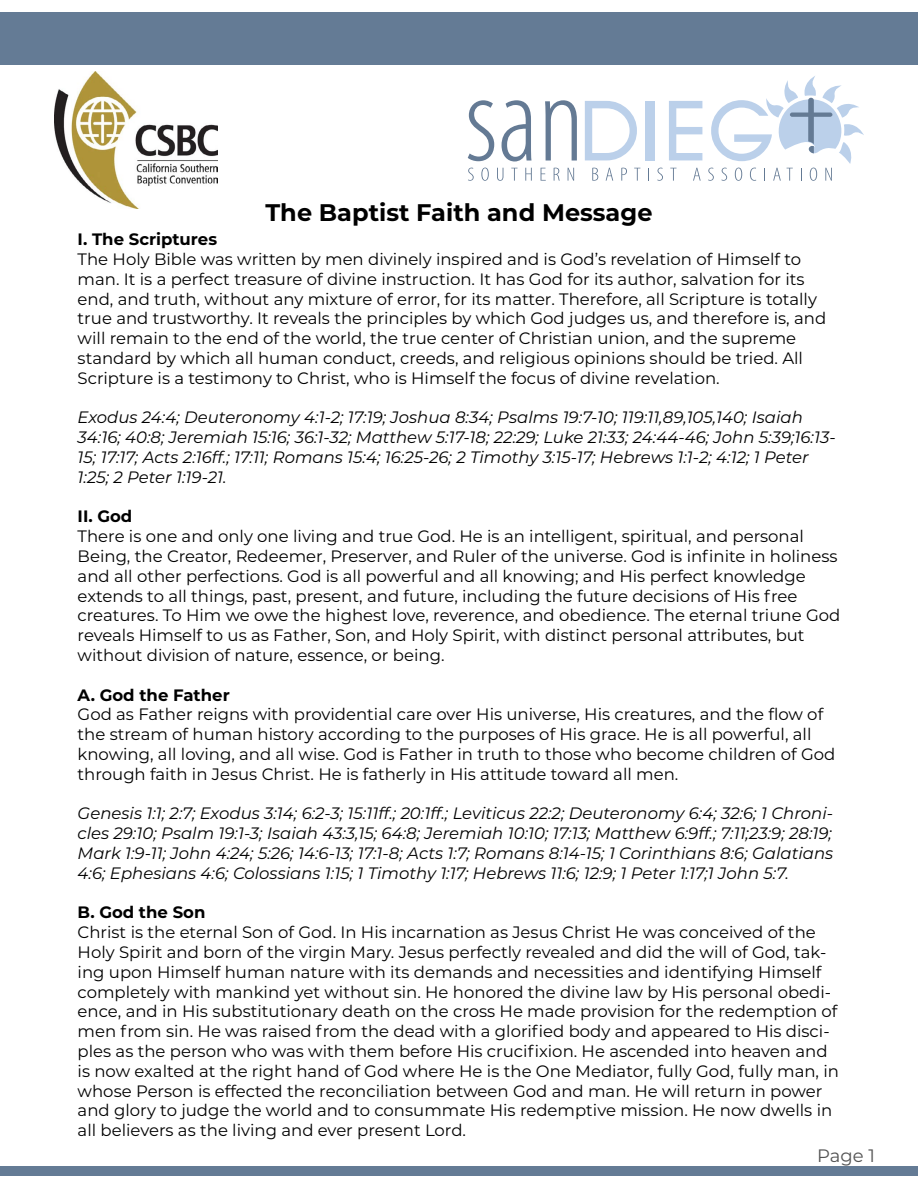
<style>
.page{position:relative;width:918px;height:1188px;background:#fff}
.page>*{position:absolute;margin:0;border:0;box-sizing:border-box;transform-origin:0 0}
.t1{font:700 24px "Montserrat";color:#000}
.t2{font:18px "Montserrat";color:#535353}
.t3{font:16.5px/19.8px "Montserrat";color:#000}
.t4{font:italic 16.5px/19.8px "Montserrat";color:#000}
.t5{font:700 16.5px "Montserrat";color:#000}
</style>
<div class="page">
<div style="left:0;top:13px;width:918px;height:52px;background:#647b95"></div>
<div style="left:0;top:1166px;width:918px;height:10px;background:#647b95"></div>
<img style="left:54px;top:71px;width:164px;height:138px">
<svg style="left:585px;top:101px;width:52px;height:59px"></svg>
<div style="left:646px;top:101px;width:9px;height:59px;background:#bbd0ea"></div>
<svg style="left:669px;top:101px;width:33px;height:59px"></svg>
<svg style="left:468px;top:100px;width:26px;height:61px"></svg>
<svg style="left:502px;top:100px;width:30px;height:62px"></svg>
<svg style="left:545px;top:100px;width:32px;height:61px"></svg>
<svg style="left:468px;top:168px;width:6px;height:13px"></svg>
<svg style="left:481px;top:168px;width:8px;height:13px"></svg>
<svg style="left:497px;top:168px;width:6px;height:13px"></svg>
<svg style="left:511px;top:168px;width:7px;height:13px"></svg>
<svg style="left:525px;top:168px;width:7px;height:13px"></svg>
<svg style="left:541px;top:168px;width:5px;height:13px"></svg>
<svg style="left:554px;top:168px;width:6px;height:13px"></svg>
<svg style="left:568px;top:168px;width:6px;height:13px"></svg>
<svg style="left:592px;top:168px;width:6px;height:13px"></svg>
<svg style="left:606px;top:168px;width:7px;height:13px"></svg>
<svg style="left:621px;top:168px;width:6px;height:13px"></svg>
<svg style="left:634px;top:168px;width:6px;height:13px"></svg>
<svg style="left:648px;top:168px;width:1px;height:13px"></svg>
<svg style="left:657px;top:168px;width:6px;height:13px"></svg>
<svg style="left:670px;top:168px;width:7px;height:13px"></svg>
<svg style="left:693px;top:168px;width:8px;height:13px"></svg>
<svg style="left:708px;top:76px;width:156px;height:105px"></svg>
<svg style="left:790px;top:113px;width:42px;height:4px"></svg>
<div style="left:808px;top:98px;width:6px;height:58px;background:#647a94;border-radius:3px"></div>
<h1 class="t1" style="left:265px;top:195px;width:389px">The Baptist Faith and Message</h1>
<p class="t5" style="left:78px;top:227px;width:141px">I. The Scriptures</p>
<p class="t3" style="left:78px;top:249px;width:750px">The Holy Bible was written by men divinely inspired and is God’s revelation of Himself to man. It is a perfect treasure of divine instruction. It has God for its author, salvation for its end, and truth, without any mixture of error, for its matter. Therefore, all Scripture is totally true and trustworthy. It reveals the principles by which God judges us, and therefore is, and will remain to the end of the world, the true center of Christian union, and the supreme standard by which all human conduct, creeds, and religious opinions should be tried. All Scripture is a testimony to Christ, who is Himself the focus of divine revelation.</p>
<p class="t4" style="left:78px;top:407px;width:760px">Exodus 24:4; Deuteronomy 4:1-2; 17:19; Joshua 8:34; Psalms 19:7-10; 119:11,89,105,140; Isaiah 34:16; 40:8; Jeremiah 15:16; 36:1-32; Matthew 5:17-18; 22:29; Luke 21:33; 24:44-46; John 5:39;16:13- 15; 17:17; Acts 2:16ff.; 17:11; Romans 15:4; 16:25-26; 2 Timothy 3:15-17; Hebrews 1:1-2; 4:12; 1 Peter 1:25; 2 Peter 1:19-21.</p>
<p class="t5" style="left:78px;top:505px;width:56px">II. God</p>
<p class="t3" style="left:78px;top:526px;width:764px">There is one and only one living and true God. He is an intelligent, spiritual, and personal Being, the Creator, Redeemer, Preserver, and Ruler of the universe. God is infinite in holiness and all other perfections. God is all powerful and all knowing; and His perfect knowledge extends to all things, past, present, and future, including the future decisions of His free creatures. To Him we owe the highest love, reverence, and obedience. The eternal triune God reveals Himself to us as Father, Son, and Holy Spirit, with distinct personal attributes, but without division of nature, essence, or being.</p>
<p class="t5" style="left:78px;top:683px;width:154px">A. God the Father</p>
<p class="t3" style="left:78px;top:704px;width:759px">God as Father reigns with providential care over His universe, His creatures, and the flow of the stream of human history according to the purposes of His grace. He is all powerful, all knowing, all loving, and all wise. God is Father in truth to those who become children of God through faith in Jesus Christ. He is fatherly in His attitude toward all men.</p>
<p class="t4" style="left:78px;top:803px;width:757px;text-align:justify">Genesis 1:1; 2:7; Exodus 3:14; 6:2-3; 15:11ff.; 20:1ff.; Leviticus 22:2; Deuteronomy 6:4; 32:6; 1 Chroni&shy;cles 29:10; Psalm 19:1-3; Isaiah 43:3,15; 64:8; Jeremiah 10:10; 17:13; Matthew 6:9ff.; 7:11;23:9; 28:19; Mark 1:9-11; John 4:24; 5:26; 14:6-13; 17:1-8; Acts 1:7; Romans 8:14-15; 1 Corinthians 8:6; Galatians 4:6; Ephesians 4:6; Colossians 1:15; 1 Timothy 1:17; Hebrews 11:6; 12:9; 1 Peter 1:17;1 John 5:7.</p>
<p class="t5" style="left:78px;top:901px;width:129px">B. God the Son</p>
<p class="t3" style="left:78px;top:922px;width:763px">Christ is the eternal Son of God. In His incarnation as Jesus Christ He was conceived of the Holy Spirit and born of the virgin Mary. Jesus perfectly revealed and did the will of God, tak&shy;ing upon Himself human nature with its demands and necessities and identifying Himself completely with mankind yet without sin. He honored the divine law by His personal obedi&shy;ence, and in His substitutionary death on the cross He made provision for the redemption of men from sin. He was raised from the dead with a glorified body and appeared to His disci&shy;ples as the person who was with them before His crucifixion. He ascended into heaven and is now exalted at the right hand of God where He is the One Mediator, fully God, fully man, in whose Person is effected the reconciliation between God and man. He will return in power and glory to judge the world and to consummate His redemptive mission. He now dwells in all believers as the living and ever present Lord.</p>
<p class="t2" style="left:817px;top:1143px;width:59px">Page 1</p>
</div>
